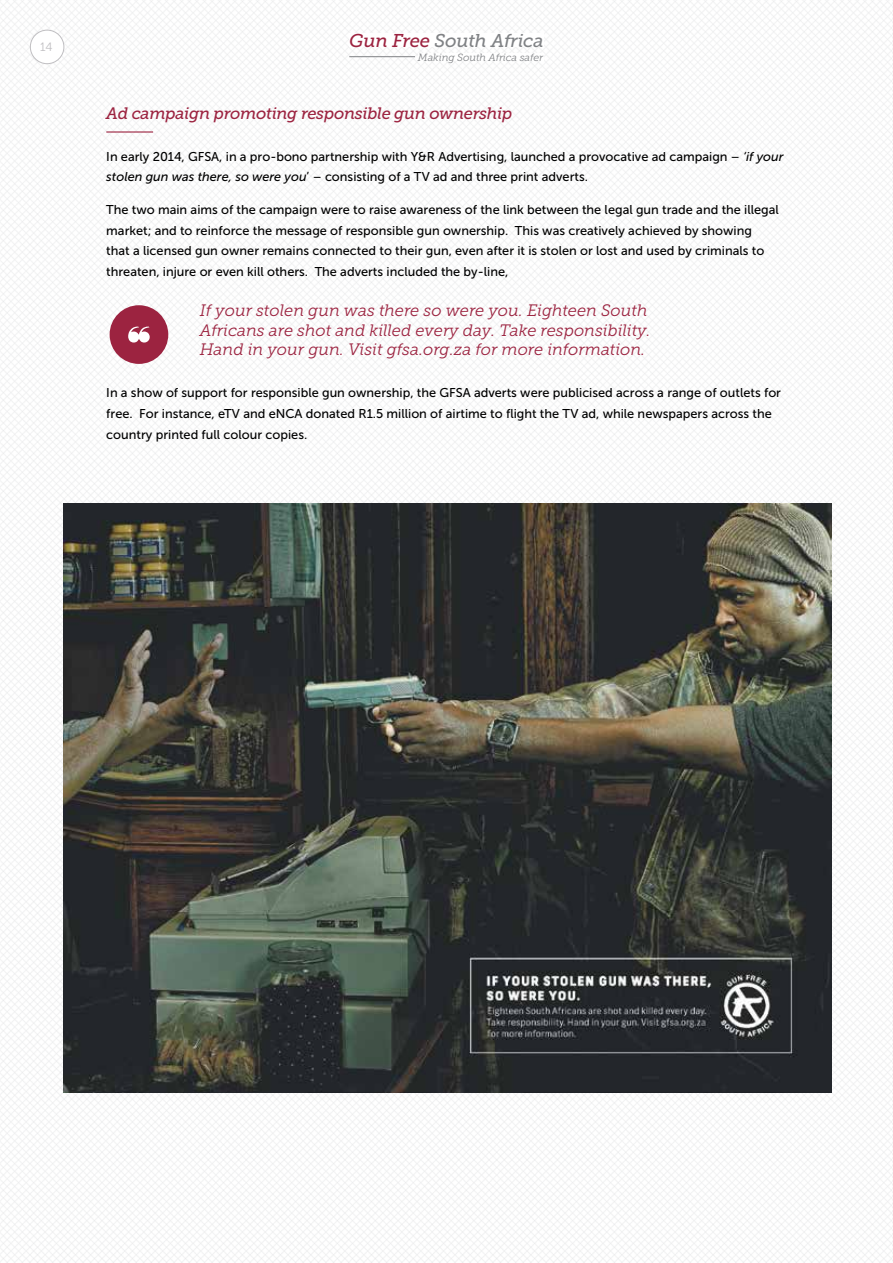
<style>
.page{position:relative;width:893px;height:1263px;background:#fff}
.page>*{position:absolute;margin:0;border:0;box-sizing:border-box;transform-origin:0 0}
.t1{font:italic 18.45px "Museo Slab 500";letter-spacing:-.01em;color:#808285}
.t2{font:italic 16.5px/19.5px "Museo Slab 300";color:#9c2340}
.t3{font:italic 16.5px "Museo Slab 500";letter-spacing:-.02em;color:#9c2340}
.t4{font:12.75px/20.7px "Museo Sans 500";color:#000}
.t5{font:12.15px "Museo Slab 300";color:#bfbec1}
.t6{font:italic 10.5px "Museo Slab 300";letter-spacing:-.01em;color:#808285}
.s1{color:#9c2340}
.s2{font-style:italic}
</style>
<div class="page">
<img style="left:0;top:0;width:893px;height:1263px">
<div style="left:30px;top:30px;width:34px;height:34px;background:#fff;border-radius:50%"></div>
<div style="left:30px;top:30px;width:34px;height:34px;border:1px solid #bfbec1;border-radius:50%"></div>
<div style="left:349px;top:33px;width:195px;height:14px;background:#fff"></div>
<div style="left:418px;top:53px;width:125px;height:8px;background:#fff"></div>
<hr style="left:349px;top:56px;width:66px;height:1px;background:#808285">
<hr style="left:106px;top:131px;width:47px;height:2px;background:#9c2340">
<div style="left:110px;top:305px;width:58px;height:59px;background:#9c2340;border-radius:50%"></div>
<svg style="left:128px;top:327px;width:22px;height:16px"></svg>
<img style="left:64px;top:504px;width:768px;height:588px">
<p class="t5" style="left:40px;top:41px;width:14px">14</p>
<h1 class="t1" style="left:349px;top:31px;width:196px"><span class="s1">Gun Free</span> South Africa</h1>
<p class="t6" style="left:418px;top:51px;width:127px">Making South Africa safer</p>
<p class="t3" style="left:106px;top:104px;width:408px">Ad campaign promoting responsible gun ownership</p>
<p class="t4" style="left:106px;top:146px;width:679px">In early 2014, GFSA, in a pro-bono partnership with Y&amp;R Advertising, launched a provocative ad campaign – <span class="s2">‘if your stolen gun was there, so were you</span>’ – consisting of a TV ad and three print adverts.</p>
<p class="t4" style="left:106px;top:199px;width:674px">The two main aims of the campaign were to raise awareness of the link between the legal gun trade and the illegal market; and to reinforce the message of responsible gun ownership. This was creatively achieved by showing<br>that a licensed gun owner remains connected to their gun, even after it is stolen or lost and used by criminals to threaten, injure or even kill others. The adverts included the by-line,</p>
<p class="t2" style="left:200px;top:301px;width:452px">If your stolen gun was there so were you. Eighteen South<br>Africans are shot and killed every day. Take responsibility.<br>Hand in your gun. Visit gfsa.org.za for more information.</p>
<p class="t4" style="left:106px;top:382px;width:676px">In a show of support for responsible gun ownership, the GFSA adverts were publicised across a range of outlets for free. For instance, eTV and eNCA donated R1.5 million of airtime to flight the TV ad, while newspapers across the country printed full colour copies.</p>
</div>
